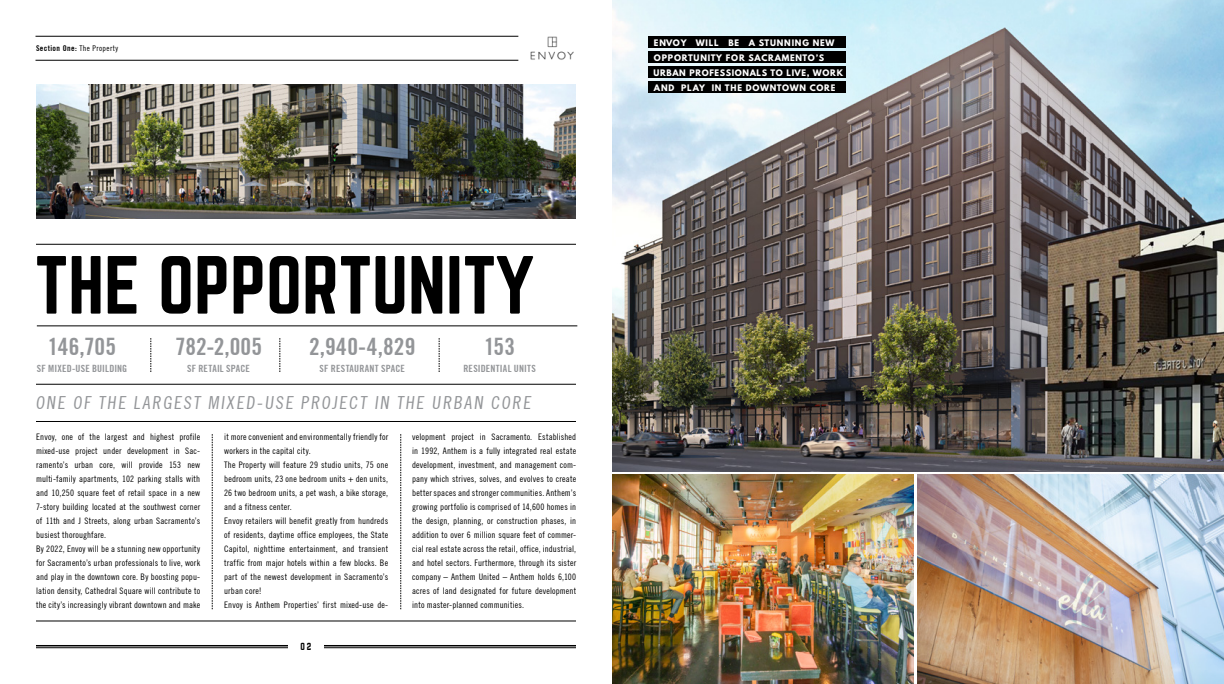
<style>
.page{position:relative;width:1224px;height:684px;background:#fff}
.page>*{position:absolute;margin:0;border:0;box-sizing:border-box;transform-origin:0 0}
.t1{font:72px "Norwester";color:#000}
.t2{font:700 condensed 24px "Trade Gothic No.20";letter-spacing:.005em;color:#939598}
.t3{font:condensed 18px "Trade Gothic No.18";color:#939598}
.t4{font:700 condensed 10px "Trade Gothic No.20";letter-spacing:.02em;color:#939598}
.t5{font:condensed 9px/14px "Trade Gothic No.18";letter-spacing:.015em;color:#000}
.t6{font:9px "Norwester";color:#000}
.t7{font:700 8px/15px "League Spartan";letter-spacing:.1em;color:#fff}
.t8{font:700 condensed 8px "Trade Gothic No.20";letter-spacing:.05em;color:#000}
.s1{font-family:"Trade Gothic No.18";font-weight:400}
</style>
<div class="page">
<img style="left:612px;top:0;width:612px;height:472px">
<div style="left:648px;top:36px;width:198px;height:12px;background:#000"></div>
<div style="left:648px;top:52px;width:198px;height:12px;background:#000"></div>
<div style="left:648px;top:66px;width:198px;height:12px;background:#000"></div>
<div style="left:648px;top:82px;width:198px;height:12px;background:#000"></div>
<hr style="left:36px;top:645px;width:252px;height:1px;background:#000">
<hr style="left:36px;top:647px;width:252px;height:1px;background:#000">
<hr style="left:324px;top:645px;width:252px;height:1px;background:#000">
<hr style="left:324px;top:647px;width:252px;height:1px;background:#000">
<img style="left:36px;top:85px;width:540px;height:133px">
<img style="left:612px;top:475px;width:302px;height:209px">
<img style="left:917px;top:475px;width:307px;height:209px">
<hr style="left:36px;top:621px;width:540px;height:1px;background:#000">
<svg style="left:212px;top:434px;width:1px;height:175px"></svg>
<svg style="left:400px;top:434px;width:1px;height:175px"></svg>
<hr style="left:37px;top:326px;width:540px;height:1px;background:#000">
<hr style="left:36px;top:384px;width:540px;height:1px;background:#000">
<hr style="left:36px;top:244px;width:540px;height:1px;background:#000">
<hr style="left:36px;top:421px;width:540px;height:1px;background:#000">
<svg style="left:151px;top:338px;width:1px;height:34px"></svg>
<svg style="left:439px;top:338px;width:1px;height:34px"></svg>
<hr style="left:36px;top:60px;width:482px;height:1px;background:#000">
<hr style="left:36px;top:36px;width:482px;height:1px;background:#000">
<svg style="left:280px;top:338px;width:1px;height:34px"></svg>
<img style="left:530px;top:36px;width:44px;height:24px">
<p class="t8" style="left:36px;top:44px;width:84px">Section One: <span class="s1">The Property</span></p>
<h1 class="t1" style="left:35px;top:251px;width:501px">THE OPPORTUNITY</h1>
<h2 class="t2" style="left:48px;top:332px;width:70px">146,705</h2>
<p class="t4" style="left:37px;top:362px;width:92px">SF MIXED-USE BUILDING</p>
<h2 class="t2" style="left:175px;top:332px;width:89px">782-2,005</h2>
<p class="t4" style="left:187px;top:362px;width:64px">SF RETAIL SPACE</p>
<h2 class="t2" style="left:309px;top:332px;width:108px">2,940-4,829</h2>
<p class="t4" style="left:320px;top:362px;width:87px">SF RESTAURANT SPACE</p>
<h2 class="t2" style="left:484px;top:332px;width:33px">153</h2>
<p class="t4" style="left:463px;top:362px;width:74px">RESIDENTIAL UNITS</p>
<h3 class="t3" style="left:36px;top:392px;width:499px">ONE OF THE LARGEST MIXED-USE PROJECT IN THE URBAN CORE</h3>
<p class="t5" style="left:36px;top:430px;width:166px">Envoy, one of the largest and highest profile mixed-use project under development in Sac&shy;ramento’s urban core, will provide 153 new multi-family apartments, 102 parking stalls with and 10,250 square feet of retail space in a new 7-story building located at the southwest corner of 11th and J Streets, along urban Sacramento’s busiest thoroughfare.<br>By 2022, Envoy will be a stunning new opportunity for Sacramento’s urban professionals to live, work and play in the downtown core. By boosting popu&shy;lation density, Cathedral Square will contribute to the city’s increasingly vibrant downtown and make</p>
<p class="t5" style="left:224px;top:430px;width:166px">it more convenient and environmentally friendly for workers in the capital city.<br>The Property will feature 29 studio units, 75 one bedroom units, 23 one bedroom units + den units, 26 two bedroom units, a pet wash, a bike storage, and a fitness center.<br>Envoy retailers will benefit greatly from hundreds of residents, daytime office employees, the State Capitol, nighttime entertainment, and transient traffic from major hotels within a few blocks. Be part of the newest development in Sacramento’s urban core!<br>Envoy is Anthem Properties’ first mixed-use de-</p>
<p class="t5" style="left:412px;top:430px;width:166px;text-align:justify">velopment project in Sacramento. Established in 1992, Anthem is a fully integrated real estate development, investment, and management com&shy;pany which strives, solves, and evolves to create better spaces and stronger communities. Anthem’s growing portfolio is comprised of 14,600 homes in the design, planning, or construction phases, in addition to over 6 million square feet of commer&shy;cial real estate across the retail, office, industrial, and hotel sectors. Furthermore, through its sister company – Anthem United – Anthem holds 6,100 acres of land designated for future development into master-planned communities.</p>
<p class="t6" style="left:301px;top:642px;width:12px">02</p>
<p class="t7" style="left:654px;top:35px;width:191px">ENVOY WILL BE A STUNNING NEW<br>OPPORTUNITY FOR SACRAMENTO’S<br>URBAN PROFESSIONALS TO LIVE, WORK<br>AND PLAY IN THE DOWNTOWN CORE</p>
</div>
